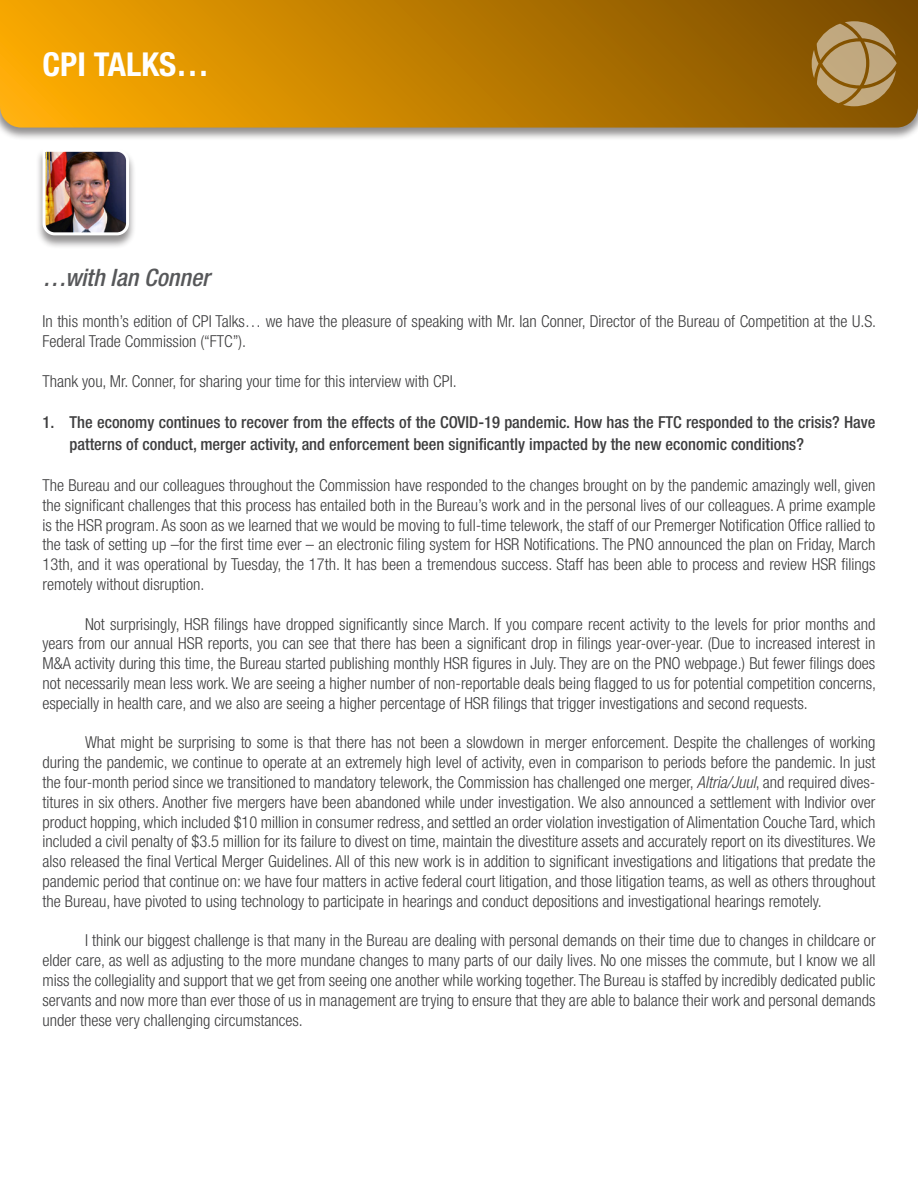
<style>
.page{position:relative;width:918px;height:1188px;background:#fff}
.page>*{position:absolute;margin:0;border:0;box-sizing:border-box;transform-origin:0 0}
.Sin_espaciado{font:700 condensed 33px "Helvetica Neue LT Std";color:#fff}
.Sin_espaciado-2{font:italic 500 condensed 24px "Helvetica Neue LT Std";color:#57585a}
.Sin_espaciado-3{font:300 condensed 16.5px/19.8px "Helvetica Neue LT Std";color:#3e3e3f;text-align:justify}
.Sin_espaciado-4{font:500 condensed 16.5px/21.6px "Helvetica Neue LT Std";color:#3e3e3f}
.s1{font-style:italic}
</style>
<div class="page">
<div style="left:0;top:0;width:918px;height:141px;background:#231f20;opacity:.5"></div>
<svg style="left:0;top:0;width:918px;height:128px"></svg>
<svg style="left:812px;top:21px;width:85px;height:85px"></svg>
<div style="left:36px;top:148px;width:100px;height:101px;background:#231f20;opacity:.5"></div>
<img style="left:41px;top:148px;width:90px;height:89px">
<p class="Sin_espaciado" style="left:43px;top:44px;width:168px">CPI TALKS…</p>
<p class="Sin_espaciado-2" style="left:43px;top:263px;width:169px">…with Ian Conner</p>
<p class="Sin_espaciado-3" style="left:43px;top:311px;width:835px">In this month’s edition of CPI Talks… we have the pleasure of speaking with Mr. Ian Conner, Director of the Bureau of Competition at the U.S.<br>Federal Trade Commission (“FTC”).</p>
<p class="Sin_espaciado-3" style="left:43px;top:371px;width:416px">Thank you, Mr. Conner, for sharing your time for this interview with CPI.</p>
<p class="Sin_espaciado-4" style="left:70px;top:411px;width:807px;text-indent:-27px">1. The economy continues to recover from the effects of the COVID-19 pandemic. How has the FTC responded to the crisis? Have patterns of conduct, merger activity, and enforcement been significantly impacted by the new economic conditions?</p>
<p class="Sin_espaciado-3" style="left:43px;top:475px;width:835px">The Bureau and our colleagues throughout the Commission have responded to the changes brought on by the pandemic amazingly well, given the significant challenges that this process has entailed both in the Bureau’s work and in the personal lives of our colleagues. A prime example is the HSR program. As soon as we learned that we would be moving to full-time telework, the staff of our Premerger Notification Office rallied to the task of setting up –for the first time ever – an electronic filing system for HSR Notifications. The PNO announced the plan on Friday, March 13th, and it was operational by Tuesday, the 17th. It has been a tremendous success. Staff has been able to process and review HSR filings remotely without disruption.</p>
<p class="Sin_espaciado-3" style="left:43px;top:614px;width:835px;text-indent:43px">Not surprisingly, HSR filings have dropped significantly since March. If you compare recent activity to the levels for prior months and years from our annual HSR reports, you can see that there has been a significant drop in filings year-over-year. (Due to increased interest in M&amp;A activity during this time, the Bureau started publishing monthly HSR figures in July. They are on the PNO webpage.) But fewer filings does not necessarily mean less work. We are seeing a higher number of non-reportable deals being flagged to us for potential competition concerns, especially in health care, and we also are seeing a higher percentage of HSR filings that trigger investigations and second requests.</p>
<p class="Sin_espaciado-3" style="left:43px;top:732px;width:835px;text-indent:43px">What might be surprising to some is that there has not been a slowdown in merger enforcement. Despite the challenges of working during the pandemic, we continue to operate at an extremely high level of activity, even in comparison to periods before the pandemic. In just the four-month period since we transitioned to mandatory telework, the Commission has challenged one merger, <span class="s1">Altria/Juul</span>, and required dives&shy;titures in six others. Another five mergers have been abandoned while under investigation. We also announced a settlement with Indivior over product hopping, which included $10 million in consumer redress, and settled an order violation investigation of Alimentation Couche Tard, which included a civil penalty of $3.5 million for its failure to divest on time, maintain the divestiture assets and accurately report on its divestitures. We also released the final Vertical Merger Guidelines. All of this new work is in addition to significant investigations and litigations that predate the pandemic period that continue on: we have four matters in active federal court litigation, and those litigation teams, as well as others throughout the Bureau, have pivoted to using technology to participate in hearings and conduct depositions and investigational hearings remotely.</p>
<p class="Sin_espaciado-3" style="left:43px;top:930px;width:835px;text-indent:43px">I think our biggest challenge is that many in the Bureau are dealing with personal demands on their time due to changes in childcare or elder care, as well as adjusting to the more mundane changes to many parts of our daily lives. No one misses the commute, but I know we all miss the collegiality and support that we get from seeing one another while working together. The Bureau is staffed by incredibly dedicated public servants and now more than ever those of us in management are trying to ensure that they are able to balance their work and personal demands under these very challenging circumstances.</p>
</div>
